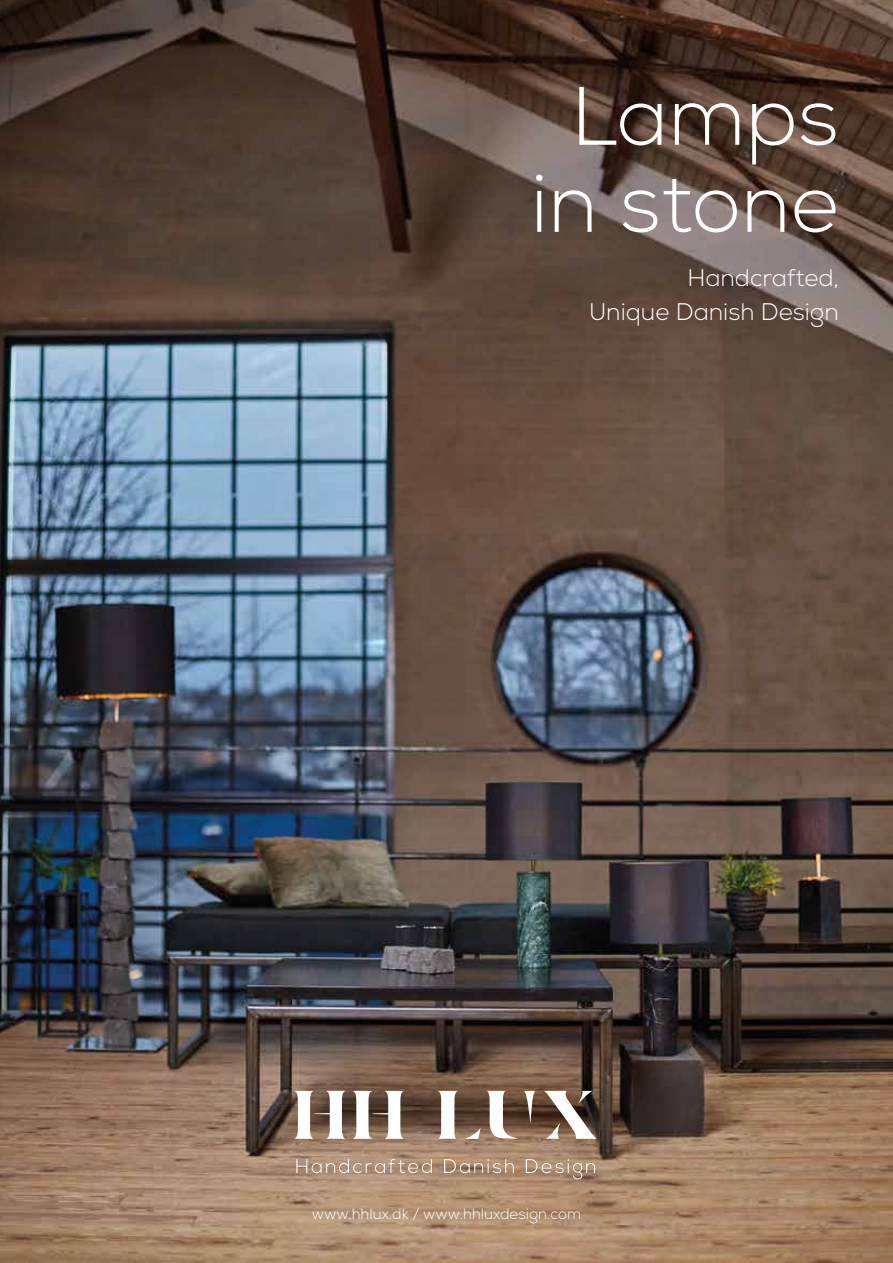
<style>
.page{position:relative;width:893px;height:1263px;background:#fff}
.page>*{position:absolute;margin:0;border:0;box-sizing:border-box;transform-origin:0 0}
.t1{font:300 82.5px/87px "Nexa";color:#fff;text-align:center}
.t2{font:300 24px/34.5px "Nexa";color:#fff;text-align:right}
.t3{font:300 15px "Nexa";color:#fff}
</style>
<div class="page">
<img style="left:0;top:0;width:893px;height:1263px">
<svg style="left:295px;top:1091px;width:50px;height:48px"></svg>
<svg style="left:353px;top:1091px;width:51px;height:48px"></svg>
<svg style="left:438px;top:1091px;width:19px;height:48px"></svg>
<svg style="left:487px;top:1091px;width:31px;height:49px"></svg>
<svg style="left:524px;top:1091px;width:11px;height:33px"></svg>
<svg style="left:544px;top:1091px;width:53px;height:48px"></svg>
<svg style="left:464px;top:1127px;width:17px;height:12px"></svg>
<svg style="left:296px;top:1159px;width:136px;height:14px;background:#bba08c"></svg>
<svg style="left:444px;top:1159px;width:70px;height:14px"></svg>
<svg style="left:526px;top:1159px;width:69px;height:20px"></svg>
<h1 class="t1" style="left:531px;top:75px;width:310px">Lamps in stone</h1>
<h2 class="t2" style="left:589px;top:261px;width:251px">Handcrafted,<br>Unique Danish Design</h2>
<p class="t3" style="left:312px;top:1205px;width:271px">www.hhlux.dk / www.hhluxdesign.com</p>
</div>
